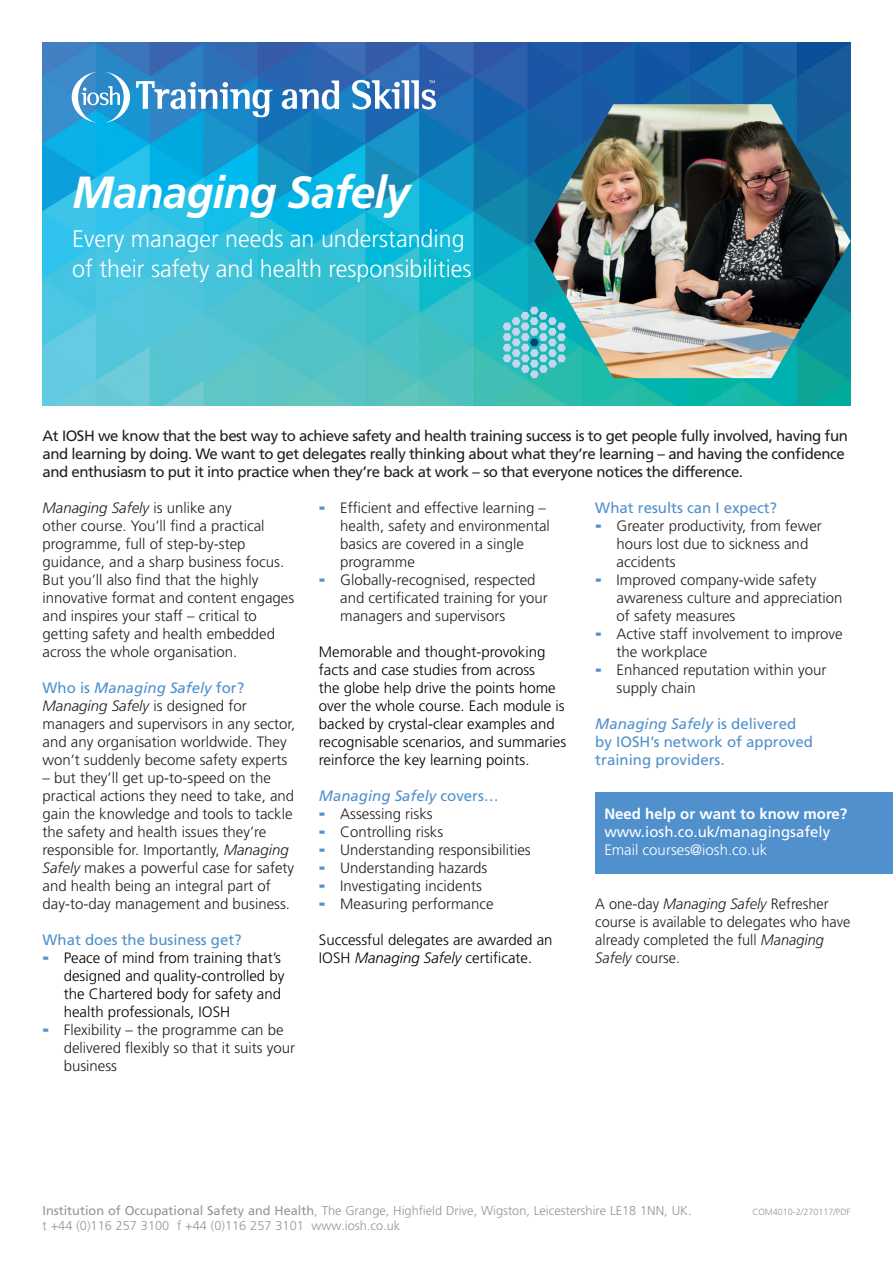
<style>
.page{position:relative;width:893px;height:1263px;background:#fff}
.page>*{position:absolute;margin:0;border:0;box-sizing:border-box;transform-origin:0 0}
.t1{font:italic 700 45px "Frutiger";letter-spacing:-.02em;color:#fff}
.t2{font:300 24px/30px "Frutiger";color:#fff}
.No_Spacing{font:300 15px/18px "Frutiger";color:#231f20}
._10_Bullet_1st_Level{font:300 15px/18px "Frutiger";color:#231f20}
._07a_Intro_copy_12_1{font:15px/18px "Frutiger";letter-spacing:-.03em;color:#231f20}
.Pa1{font:300 15px/18px "Frutiger";color:#000}
._10_Bullet_1st_Level-2{font:300 15px/18px "Frutiger";color:#000}
._09_Body_copy_10_12{font:15px/18px "Frutiger";color:#5090cc}
._08_Subhead_10_12_Fr{font:15px "Frutiger";color:#5090cc}
._08_Subhead_10_12_Fr-2{font:italic 15px "Frutiger";color:#5090cc}
._07a_Intro_copy_12_1-2{font:15px "Frutiger";color:#fff}
._07a_Intro_copy_12_1-3{font:700 15px "Frutiger";color:#fff}
._07a_Intro_copy_12_1-4{font:300 15px "Frutiger";color:#fff}
.t3{font:300 12.75px "Frutiger";color:#939598}
._09_Body_copy_10_12-2{font:300 9px "Frutiger";color:#939598}
.s1{font-style:italic}
.s2{font-style:normal}
.s3{font-weight:900;font-size:18px;color:#5090cc}
.s4{font-weight:400}
</style>
<div class="page">
<img style="left:43px;top:43px;width:807px;height:362px">
<div style="left:595px;top:792px;width:298px;height:81px;background:#5090cc"></div>
<img style="left:534px;top:104px;width:317px;height:274px">
<svg style="left:503px;top:307px;width:63px;height:71px;background:#60c3cc"></svg>
<svg style="left:136px;top:81px;width:136px;height:36px"></svg>
<svg style="left:282px;top:80px;width:57px;height:29px"></svg>
<svg style="left:72px;top:72px;width:58px;height:51px"></svg>
<svg style="left:352px;top:80px;width:84px;height:30px"></svg>
<p class="t1" style="left:72px;top:166px;width:340px">Managing Safely</p>
<p class="t2" style="left:72px;top:224px;width:401px">Every manager needs an understanding of their safety and health responsibilities</p>
<p class="_07a_Intro_copy_12_1" style="left:43px;top:427px;width:807px">At IOSH we know that the best way to achieve safety and health training success is to get people fully involved, having fun and learning by doing. We want to get delegates really thinking about what they’re learning – and having the confidence and enthusiasm to put it into practice when they’re back at work – so that everyone notices the difference.</p>
<p class="No_Spacing" style="left:43px;top:499px;width:253px"><span class="s1">Managing Safely</span> is unlike any<br>other course. You’ll find a practical programme, full of step-by-step guidance, and a sharp business focus.<br>But you’ll also find that the highly innovative format and content engages and inspires your staff – critical to getting safety and health embedded across the whole organisation.</p>
<p class="_08_Subhead_10_12_Fr-2" style="left:43px;top:679px;width:203px"><span class="s2">Who is</span> Managing Safely <span class="s2">for?</span></p>
<p class="No_Spacing" style="left:43px;top:697px;width:254px"><span class="s1">Managing Safely</span> is designed for managers and supervisors in any sector, and any organisation worldwide. They won’t suddenly become safety experts</p>
<p class="No_Spacing" style="left:43px;top:769px;width:253px">– but they’ll get up-to-speed on the practical actions they need to take, and gain the knowledge and tools to tackle the safety and health issues they’re responsible for. Importantly, <span class="s1">Managing Safely</span> makes a powerful case for safety and health being an integral part of day-to-day management and business.</p>
<p class="_08_Subhead_10_12_Fr" style="left:43px;top:931px;width:201px">What does the business get?</p>
<p class="_10_Bullet_1st_Level-2" style="left:64px;top:949px;width:222px;text-indent:-21px"><span class="s3">-</span> Peace of mind from training that’s designed and quality-controlled by the Chartered body for safety and health professionals, IOSH</p>
<p class="_10_Bullet_1st_Level" style="left:64px;top:1021px;width:233px;text-indent:-21px"><span class="s3">-</span> Flexibility – the programme can be delivered flexibly so that it suits your business</p>
<p class="_10_Bullet_1st_Level" style="left:340px;top:499px;width:211px;text-indent:-21px"><span class="s3">-</span> Efficient and effective learning – health, safety and environmental basics are covered in a single programme</p>
<p class="_10_Bullet_1st_Level" style="left:340px;top:571px;width:209px;text-indent:-21px"><span class="s3">-</span> Globally-recognised, respected and certificated training for your managers and supervisors</p>
<p class="Pa1" style="left:319px;top:643px;width:249px">Memorable and thought-provoking facts and case studies from across<br>the globe help drive the points home over the whole course. Each module is backed by crystal-clear examples and recognisable scenarios, and summaries reinforce the key learning points.</p>
<p class="_08_Subhead_10_12_Fr-2" style="left:319px;top:787px;width:182px">Managing Safely <span class="s2">covers…</span></p>
<p class="_10_Bullet_1st_Level" style="left:319px;top:805px;width:115px"><span class="s3">-</span> Assessing risks</p>
<p class="_10_Bullet_1st_Level" style="left:319px;top:823px;width:126px"><span class="s3">-</span> Controlling risks</p>
<p class="_10_Bullet_1st_Level" style="left:319px;top:841px;width:213px"><span class="s3">-</span> Understanding responsibilities</p>
<p class="_10_Bullet_1st_Level" style="left:319px;top:859px;width:170px"><span class="s3">-</span> Understanding hazards</p>
<p class="_10_Bullet_1st_Level" style="left:319px;top:877px;width:164px"><span class="s3">-</span> Investigating incidents</p>
<p class="_10_Bullet_1st_Level" style="left:319px;top:895px;width:176px"><span class="s3">-</span> Measuring performance</p>
<p class="Pa1" style="left:319px;top:931px;width:235px">Successful delegates are awarded an<br>IOSH <span class="s1">Managing Safely</span> certificate.</p>
<p class="_08_Subhead_10_12_Fr" style="left:595px;top:499px;width:183px">What results can I expect?</p>
<p class="_10_Bullet_1st_Level" style="left:617px;top:517px;width:207px;text-indent:-21px"><span class="s3">-</span> Greater productivity, from fewer hours lost due to sickness and accidents</p>
<p class="_10_Bullet_1st_Level" style="left:617px;top:571px;width:227px;text-indent:-21px"><span class="s3">-</span> Improved company-wide safety awareness culture and appreciation of safety measures</p>
<p class="_10_Bullet_1st_Level" style="left:617px;top:625px;width:228px;text-indent:-21px"><span class="s3">-</span> Active staff involvement to improve the workplace</p>
<p class="_10_Bullet_1st_Level" style="left:617px;top:661px;width:211px;text-indent:-21px"><span class="s3">-</span> Enhanced reputation within your supply chain</p>
<p class="_09_Body_copy_10_12" style="left:595px;top:715px;width:219px"><span class="s1">Managing Safely</span> is delivered by IOSH’s network of approved training providers.</p>
<p class="_07a_Intro_copy_12_1-3" style="left:604px;top:805px;width:245px">Need help or want to know more?</p>
<p class="_07a_Intro_copy_12_1-2" style="left:604px;top:823px;width:227px">www.iosh.co.uk/managingsafely</p>
<p class="_07a_Intro_copy_12_1-4" style="left:604px;top:841px;width:164px">Email courses@iosh.co.uk</p>
<p class="No_Spacing" style="left:595px;top:895px;width:257px">A one-day <span class="s1">Managing Safely</span> Refresher course is available to delegates who have already completed the full <span class="s1">Managing<br>Safely</span> course.</p>
<p class="t3" style="left:43px;top:1203px;width:650px"><span class="s4">Institution of Occupational Safety and Health</span>, The Grange, Highfield Drive, Wigston, Leicestershire LE18 1NN, UK.</p>
<p class="t3" style="left:43px;top:1218px;width:359px">t +44 (0)116 257 3100 f +44 (0)116 257 3101 www.iosh.co.uk</p>
<p class="_09_Body_copy_10_12-2" style="left:752px;top:1207px;width:100px">COM4010-2/270117/PDF</p>
</div>
